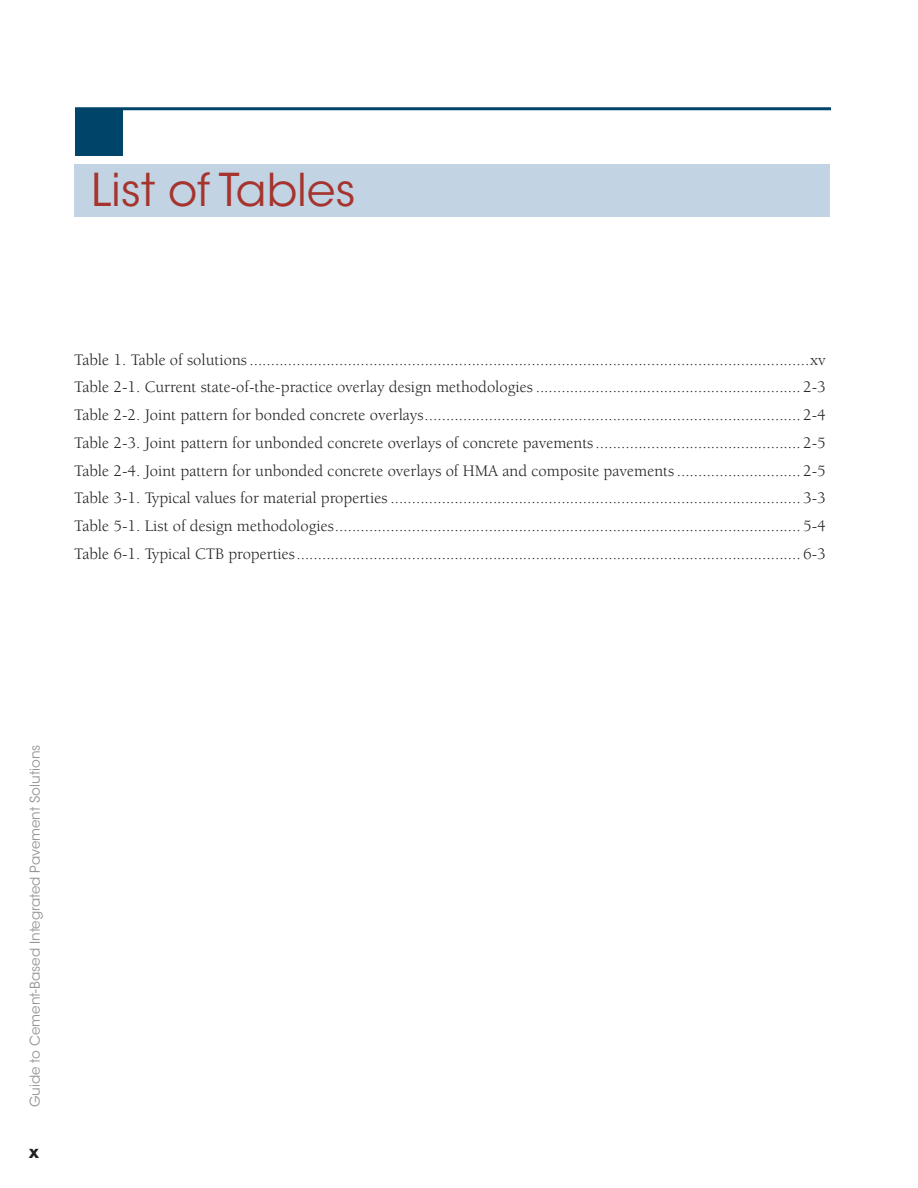
<style>
.page{position:relative;width:918px;height:1188px;background:#fff}
.page>*{position:absolute;margin:0;border:0;box-sizing:border-box;transform-origin:0 0}
.t1{font:45px "ITC Avant Garde Std";color:#a6342e}
.t2{font:16.5px/27.8px "Berkeley";color:#231f20;text-align:justify}
.t3{font:700 16.5px "ITC Avant Garde Std";color:#231f20}
.t4{font:13.5px "ITC Avant Garde Std";color:#939598}
</style>
<div class="page">
<div style="left:74px;top:164px;width:756px;height:52px;background:#c2d4e3"></div>
<div style="left:75px;top:108px;width:47px;height:47px;background:#00446a"></div>
<hr style="left:75px;top:107px;width:756px;height:3px;background:#00446a">
<h1 class="t1" style="left:91px;top:162px;width:266px">List of Tables</h1>
<p class="t2" style="left:74px;top:346px;width:753px">Table 1. Table of solutions...................................................................................................................................xv Table 2-1. Current state-of-the-practice overlay design methodologies .............................................................. 2-3<br>Table 2-2. Joint pattern for bonded concrete overlays........................................................................................ 2-4<br>Table 2-3. Joint pattern for unbonded concrete overlays of concrete pavements................................................ 2-5<br>Table 2-4. Joint pattern for unbonded concrete overlays of HMA and composite pavements ............................. 2-5<br>Table 3-1. Typical values for material properties ................................................................................................ 3-3<br>Table 5-1. List of design methodologies............................................................................................................. 5-4<br>Table 6-1. Typical CTB properties...................................................................................................................... 6-3</p>
<p class="t4" style="left:27px;top:1107px;width:364px;rotate:-90deg">Guide to Cement-Based Integrated Pavement Solutions</p>
<p class="t3" style="left:29px;top:1141px;width:12px">x</p>
</div>
